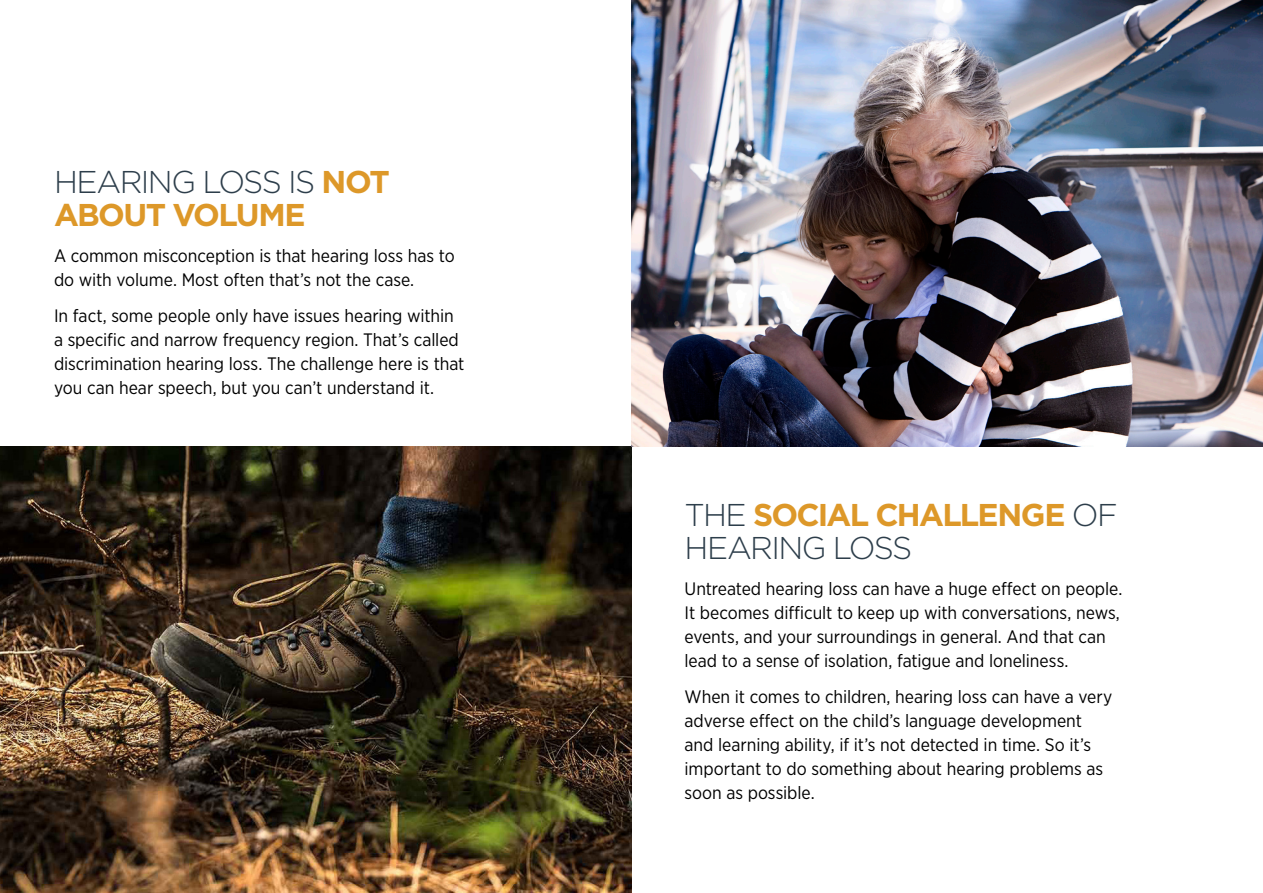
<style>
.page{position:relative;width:1263px;height:893px;background:#fff}
.page>*{position:absolute;margin:0;border:0;box-sizing:border-box;transform-origin:0 0}
.ml_rubrik{font:300 31.5px/33px "Gotham";letter-spacing:-.05em;color:#2d3e4b}
.ml_rubrik-2{font:700 31.5px/33px "Gotham";letter-spacing:-.05em;color:#dd9829}
.Body{font:18px/24px "Gotham Narrow";letter-spacing:-.005em;color:#000}
.s1{font-weight:300;color:#2d3e4b}
.s2{font-weight:700;color:#dd9829}
</style>
<div class="page">
<img style="left:0;top:446px;width:631px;height:447px">
<img style="left:631px;top:0;width:632px;height:446px">
<p class="ml_rubrik-2" style="left:54px;top:165px;width:337px"><span class="s1">HEARING LOSS IS</span> NOT<br>ABOUT VOLUME</p>
<p class="Body" style="left:54px;top:244px;width:402px">A common misconception is that hearing loss has to do with volume. Most often that’s not the case.</p>
<p class="Body" style="left:54px;top:304px;width:412px">In fact, some people only have issues hearing within a specific and narrow frequency region. That’s called discrimination hearing loss. The challenge here is that you can hear speech, but you can’t understand it.</p>
<p class="ml_rubrik" style="left:684px;top:497px;width:435px">THE <span class="s2">SOCIAL CHALLENGE</span> OF<br>HEARING LOSS</p>
<p class="Body" style="left:684px;top:576px;width:439px">Untreated hearing loss can have a huge effect on people.<br>It becomes difficult to keep up with conversations, news, events, and your surroundings in general. And that can lead to a sense of isolation, fatigue and loneliness.</p>
<p class="Body" style="left:684px;top:684px;width:429px">When it comes to children, hearing loss can have a very adverse effect on the child’s language development and learning ability, if it’s not detected in time. So it’s important to do something about hearing problems as soon as possible.</p>
</div>
